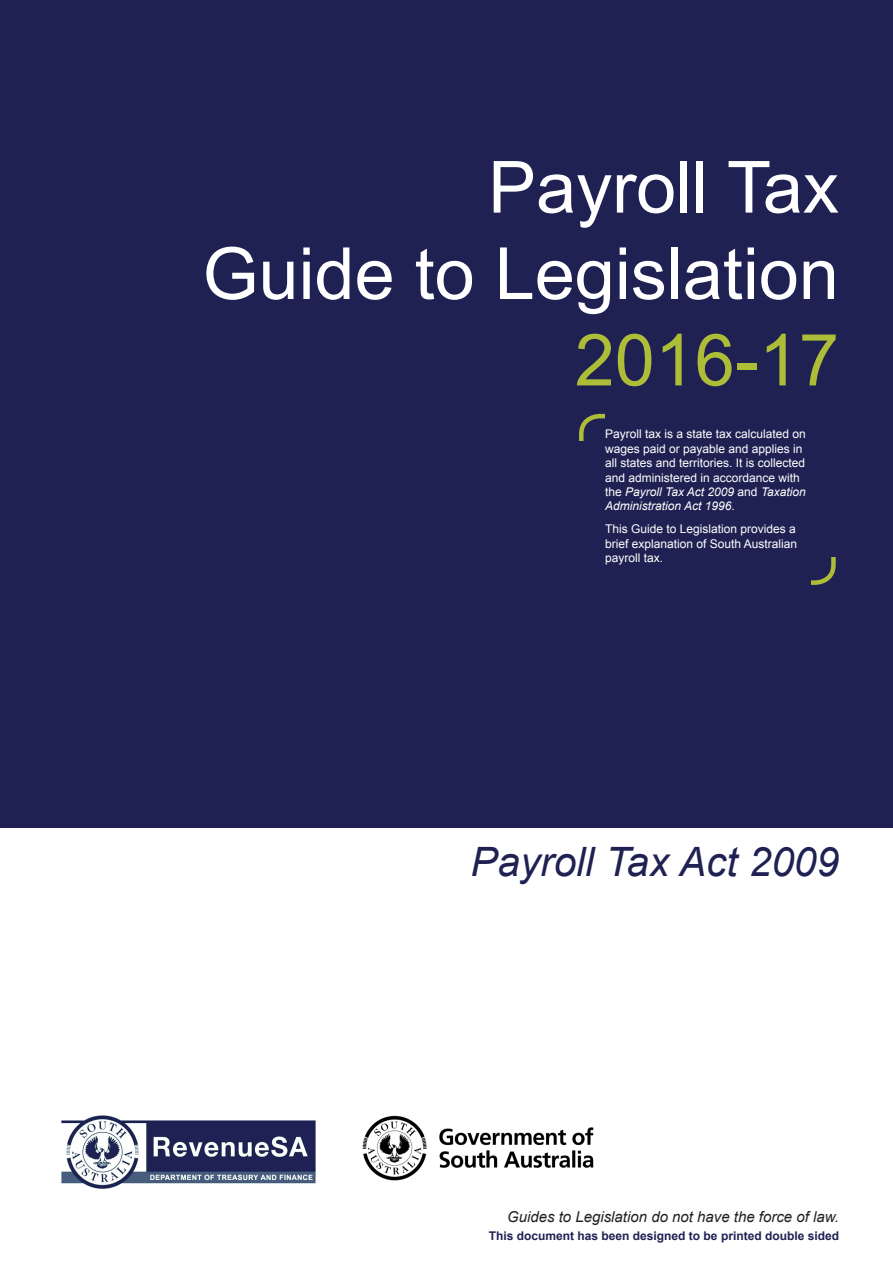
<style>
.page{position:relative;width:893px;height:1263px;background:#fff}
.page>*{position:absolute;margin:0;border:0;box-sizing:border-box;transform-origin:0 0}
.G2L_COVER_Header__Wh{font:72px/86.4px "Arial";color:#fff;text-align:right}
.G2L_COVER_Header__Aq{font:72px "Arial";color:#aebd38}
.CONTENT_Header{font:italic 40.5px "Arial";color:#1f2152}
.t1{font:italic 15px "Arial";color:#231f20}
.G2L_COVER_Disclaimer{font:12px/14.4px "Arial";color:#fff}
.G2L_COVER_Double{font:700 12px "Arial";color:#1f2152}
.s1{font-style:italic}
</style>
<div class="page">
<div style="left:0;top:0;width:893px;height:828px;background:#1f2152"></div>
<img style="left:61px;top:1115px;width:255px;height:73px">
<img style="left:362px;top:1115px;width:232px;height:66px">
<p class="G2L_COVER_Header__Wh" style="left:203px;top:145px;width:638px">Payroll Tax<br>Guide to Legislation</p>
<p class="G2L_COVER_Header__Aq" style="left:575px;top:313px;width:266px">2016-17</p>
<p class="G2L_COVER_Disclaimer" style="left:605px;top:427px;width:202px">Payroll tax is a state tax calculated on wages paid or payable and applies in all states and territories. It is collected and administered in accordance with the <span class="s1">Payroll Tax Act 2009</span> and <span class="s1">Taxation Administration Act 1996</span>.</p>
<p class="G2L_COVER_Disclaimer" style="left:605px;top:522px;width:194px;text-align:justify">This Guide to Legislation provides a brief explanation of South Australian payroll tax.</p>
<p class="CONTENT_Header" style="left:470px;top:835px;width:370px">Payroll Tax Act 2009</p>
<p class="t1" style="left:507px;top:1207px;width:333px">Guides to Legislation do not have the force of law.</p>
<p class="G2L_COVER_Double" style="left:489px;top:1227px;width:352px">This document has been designed to be printed double sided</p>
</div>
